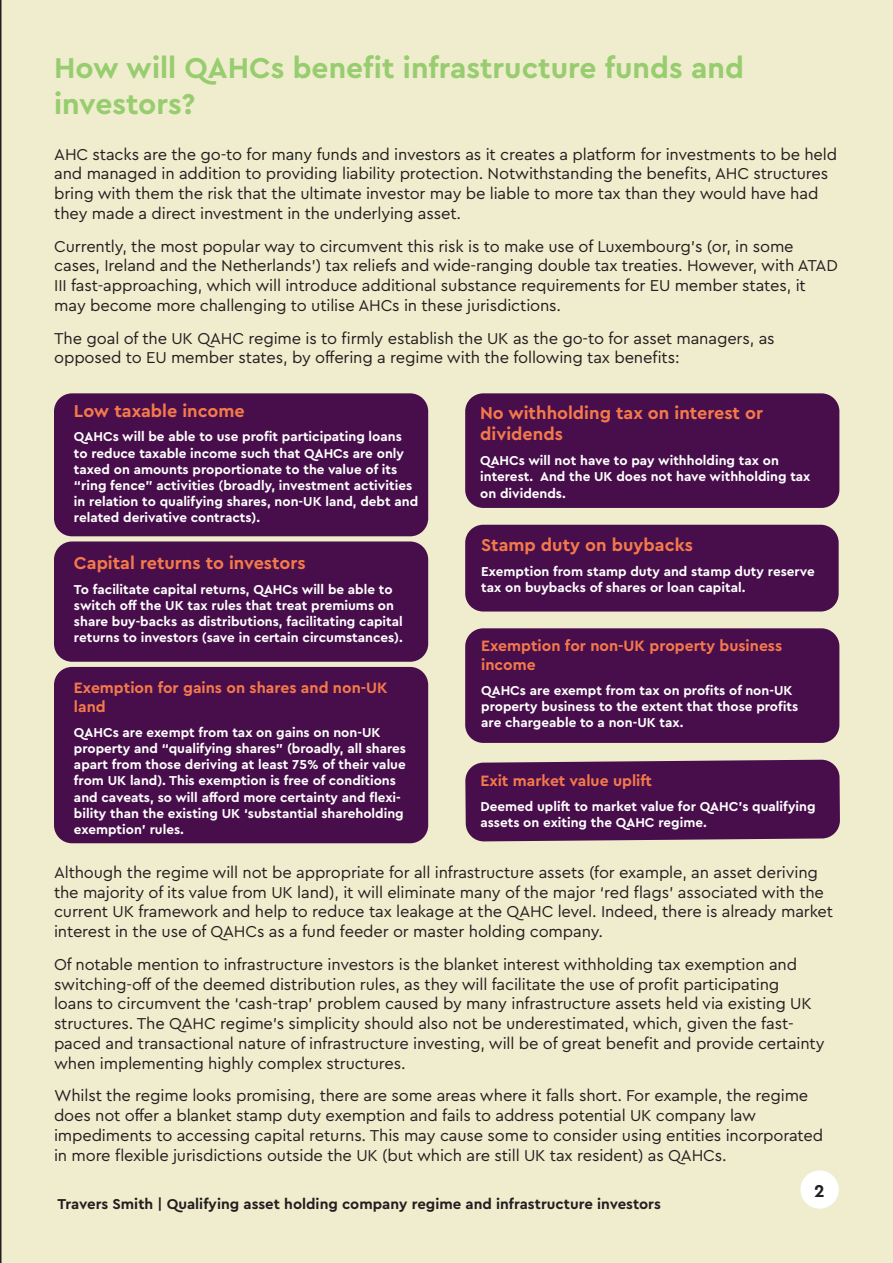
<style>
.page{position:relative;width:893px;height:1263px;background:#efedce}
.page>*{position:absolute;margin:0;border:0;box-sizing:border-box;transform-origin:0 0}
.t1{font:700 30px/36px "Cera Pro";color:#97cd6e}
.t2{font:700 18px/21.6px "Cera Pro";color:#f4794a}
.folioPageNumber{font:700 18px "Cera Pro";color:#231f20}
.t3{font:16.5px/19.8px "Cera Pro";letter-spacing:-.01em;color:#231f20}
.t4{font:700 15.75px/18.9px "Cera Pro";color:#f4794a}
.folio{font:700 15px "Cera Pro";color:#231f20}
.t5{font:700 13.5px/16.2px "Cera Pro";color:#fff}
</style>
<div class="page">
<div style="left:800px;top:1170px;width:39px;height:39px;background:#fff;border-radius:50%"></div>
<div style="left:54px;top:393px;width:374px;height:143px;background:#480e4b;border-radius:18px"></div>
<div style="left:54px;top:541px;width:374px;height:121px;background:#480e4b;border-radius:18px"></div>
<div style="left:465px;top:628px;width:374px;height:115px;background:#480e4b;border-radius:18px"></div>
<div style="left:465px;top:393px;width:374px;height:115px;background:#480e4b;border-radius:18px"></div>
<div style="left:465px;top:525px;width:374px;height:86px;background:#480e4b;border-radius:18px"></div>
<div style="left:54px;top:667px;width:374px;height:176px;background:#480e4b;border-radius:18px"></div>
<div style="left:465px;top:760px;width:375px;height:81px;background:#480e4b"></div>
<p class="t1" style="left:54px;top:49px;width:691px">How will QAHCs benefit infrastructure funds and investors?</p>
<p class="t3" style="left:54px;top:143px;width:784px">AHC stacks are the go-to for many funds and investors as it creates a platform for investments to be held and managed in addition to providing liability protection. Notwithstanding the benefits, AHC structures bring with them the risk that the ultimate investor may be liable to more tax than they would have had they made a direct investment in the underlying asset.</p>
<p class="t3" style="left:54px;top:235px;width:785px">Currently, the most popular way to circumvent this risk is to make use of Luxembourg’s (or, in some cases, Ireland and the Netherlands’) tax reliefs and wide-ranging double tax treaties. However, with ATAD III fast-approaching, which will introduce additional substance requirements for EU member states, it may become more challenging to utilise AHCs in these jurisdictions.</p>
<p class="t3" style="left:54px;top:327px;width:722px">The goal of the UK QAHC regime is to firmly establish the UK as the go-to for asset managers, as opposed to EU member states, by offering a regime with the following tax benefits:</p>
<p class="t2" style="left:74px;top:399px;width:172px">Low taxable income</p>
<p class="t5" style="left:74px;top:428px;width:346px">QAHCs will be able to use profit participating loans to reduce taxable income such that QAHCs are only taxed on amounts proportionate to the value of its “ring fence” activities (broadly, investment activities in relation to qualifying shares, non-UK land, debt and related derivative contracts).</p>
<p class="t2" style="left:74px;top:551px;width:233px">Capital returns to investors</p>
<p class="t5" style="left:74px;top:580px;width:330px">To facilitate capital returns, QAHCs will be able to switch off the UK tax rules that treat premiums on share buy-backs as distributions, facilitating capital returns to investors (save in certain circumstances).</p>
<p class="t4" style="left:74px;top:678px;width:315px">Exemption for gains on shares and non-UK land</p>
<p class="t5" style="left:74px;top:724px;width:334px">QAHCs are exempt from tax on gains on non-UK property and “qualifying shares” (broadly, all shares apart from those deriving at least 75% of their value from UK land). This exemption is free of conditions and caveats, so will afford more certainty and flexi&shy;bility than the existing UK ‘substantial shareholding exemption’ rules.</p>
<p class="t2" style="left:480px;top:401px;width:284px">No withholding tax on interest or dividends</p>
<p class="t5" style="left:480px;top:452px;width:332px">QAHCs will not have to pay withholding tax on interest. And the UK does not have withholding tax on dividends.</p>
<p class="t2" style="left:481px;top:534px;width:213px">Stamp duty on buybacks</p>
<p class="t5" style="left:481px;top:563px;width:335px">Exemption from stamp duty and stamp duty reserve tax on buybacks of shares or loan capital.</p>
<p class="t4" style="left:481px;top:636px;width:302px">Exemption for non-UK property business income</p>
<p class="t5" style="left:481px;top:681px;width:319px">QAHCs are exempt from tax on profits of non-UK property business to the extent that those profits are chargeable to a non-UK tax.</p>
<p class="t4" style="left:480px;top:770px;width:173px">Exit market value uplift</p>
<p class="t5" style="left:480px;top:797px;width:337px">Deemed uplift to market value for QAHC’s qualifying assets on exiting the QAHC regime.</p>
<p class="t3" style="left:54px;top:862px;width:781px">Although the regime will not be appropriate for all infrastructure assets (for example, an asset deriving the majority of its value from UK land), it will eliminate many of the major ‘red flags’ associated with the current UK framework and help to reduce tax leakage at the QAHC level. Indeed, there is already market interest in the use of QAHCs as a fund feeder or master holding company.</p>
<p class="t3" style="left:54px;top:954px;width:772px">Of notable mention to infrastructure investors is the blanket interest withholding tax exemption and switching-off of the deemed distribution rules, as they will facilitate the use of profit participating<br>loans to circumvent the ‘cash-trap’ problem caused by many infrastructure assets held via existing UK structures. The QAHC regime’s simplicity should also not be underestimated, which, given the fast&shy;paced and transactional nature of infrastructure investing, will be of great benefit and provide certainty when implementing highly complex structures.</p>
<p class="t3" style="left:54px;top:1085px;width:771px">Whilst the regime looks promising, there are some areas where it falls short. For example, the regime does not offer a blanket stamp duty exemption and fails to address potential UK company law impediments to accessing capital returns. This may cause some to consider using entities incorporated in more flexible jurisdictions outside the UK (but which are still UK tax resident) as QAHCs.</p>
<p class="folio" style="left:57px;top:1194px;width:605px">Travers Smith | Qualifying asset holding company regime and infrastructure investors</p>
<p class="folioPageNumber" style="left:814px;top:1179px;width:12px">2</p>
</div>
